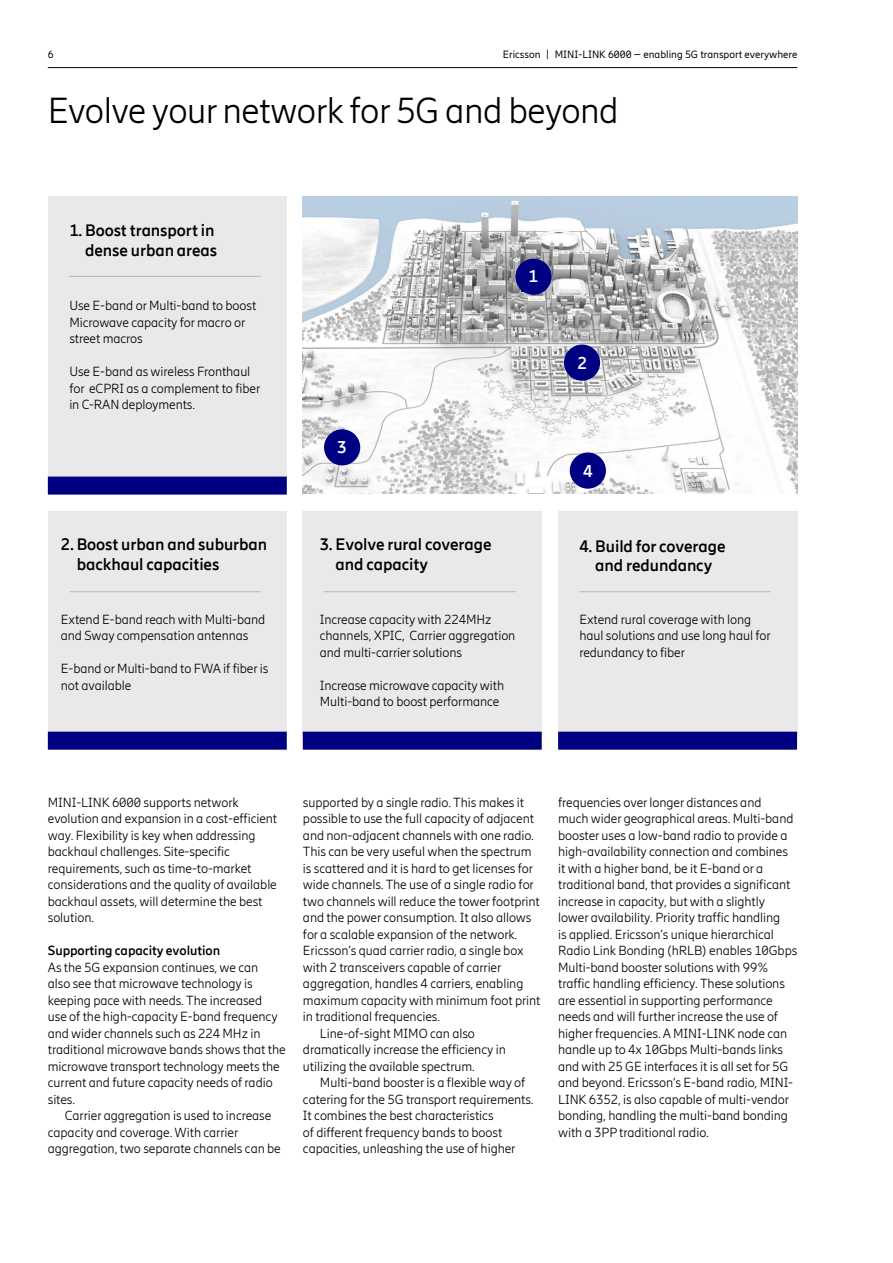
<style>
.page{position:relative;width:893px;height:1263px;background:#fff}
.page>*{position:absolute;margin:0;border:0;box-sizing:border-box;transform-origin:0 0}
.t1{font:300 36px "Ericsson Hilda";letter-spacing:-.015em;color:#000}
.t2{font:700 16.95px "Ericsson Hilda";color:#fff}
.t3{font:700 16.5px/19.5px "Ericsson Hilda";letter-spacing:-.005em;color:#000}
.t4{font:300 13.2px/16.5px "Ericsson Hilda";letter-spacing:-.005em;color:#000}
.t5{font:700 13.2px "Ericsson Hilda";letter-spacing:-.005em;color:#000}
.t6{font:10.5px "Ericsson Hilda";color:#000}
</style>
<div class="page">
<hr style="left:48px;top:67px;width:749px;height:1px;background:#000">
<img style="left:303px;top:196px;width:494px;height:297px">
<div style="left:515px;top:259px;width:37px;height:36px;background:#000082;border-radius:50%"></div>
<div style="left:564px;top:345px;width:36px;height:36px;background:#000082;border-radius:50%"></div>
<div style="left:570px;top:452px;width:36px;height:37px;background:#000082;border-radius:50%"></div>
<div style="left:324px;top:429px;width:36px;height:36px;background:#000082;border-radius:50%"></div>
<div style="left:48px;top:196px;width:239px;height:297px;background:#e9e9e9"></div>
<div style="left:558px;top:511px;width:239px;height:226px;background:#e9e9e9"></div>
<div style="left:303px;top:511px;width:239px;height:226px;background:#e9e9e9"></div>
<div style="left:48px;top:511px;width:239px;height:226px;background:#e9e9e9"></div>
<div style="left:48px;top:477px;width:239px;height:18px;background:#000082"></div>
<div style="left:48px;top:732px;width:239px;height:18px;background:#000082"></div>
<div style="left:303px;top:732px;width:239px;height:18px;background:#000082"></div>
<div style="left:558px;top:732px;width:239px;height:18px;background:#000082"></div>
<hr style="left:579px;top:591px;width:192px;height:1px;background:#b9b8b8">
<hr style="left:324px;top:591px;width:191px;height:1px;background:#b9b8b8">
<hr style="left:69px;top:591px;width:192px;height:1px;background:#b9b8b8">
<hr style="left:69px;top:276px;width:192px;height:1px;background:#b9b8b8">
<p class="t6" style="left:48px;top:49px;width:7px">6</p>
<p class="t6" style="left:503px;top:49px;width:296px">Ericsson | MINI-LINK 6000 – enabling 5G transport everywhere</p>
<h1 class="t1" style="left:48px;top:90px;width:572px">Evolve your network for 5G and beyond</h1>
<p class="t3" style="left:69px;top:221px;width:149px;text-align:right">1. Boost transport in dense urban areas</p>
<p class="t4" style="left:69px;top:297px;width:188px">Use E-band or Multi-band to boost<br>Microwave capacity for macro or street macros</p>
<p class="t4" style="left:69px;top:363px;width:192px">Use E-band as wireless Fronthaul for eCPRI as a complement to fiber in C-RAN deployments.</p>
<p class="t3" style="left:77px;top:535px;width:192px;text-indent:-16px">2. Boost urban and suburban backhaul capacities</p>
<p class="t4" style="left:61px;top:611px;width:206px">Extend E-band reach with Multi-band and Sway compensation antennas</p>
<p class="t4" style="left:61px;top:660px;width:209px">E-band or Multi-band to FWA if fiber is not available</p>
<p class="t2" style="left:528px;top:266px;width:11px">1</p>
<p class="t2" style="left:337px;top:437px;width:11px">3</p>
<p class="t3" style="left:336px;top:535px;width:157px;text-indent:-16px">3. Evolve rural coverage and capacity</p>
<p class="t4" style="left:320px;top:611px;width:197px">Increase capacity with 224MHz channels, XPIC, Carrier aggregation and multi-carrier solutions</p>
<p class="t4" style="left:320px;top:677px;width:186px">Increase microwave capacity with<br>Multi-band to boost performance</p>
<p class="t2" style="left:577px;top:353px;width:11px">2</p>
<p class="t2" style="left:583px;top:461px;width:11px">4</p>
<p class="t3" style="left:579px;top:536px;width:148px;text-align:center">4. Build for coverage and redundancy</p>
<p class="t4" style="left:579px;top:611px;width:193px">Extend rural coverage with long haul solutions and use long haul for redundancy to fiber</p>
<p class="t4" style="left:48px;top:794px;width:231px">MINI-LINK 6000 supports network evolution and expansion in a cost-efficient way. Flexibility is key when addressing backhaul challenges. Site-specific requirements, such as time-to-market considerations and the quality of available backhaul assets, will determine the best solution.</p>
<p class="t5" style="left:48px;top:943px;width:174px">Supporting capacity evolution</p>
<p class="t4" style="left:48px;top:959px;width:239px">As the 5G expansion continues, we can<br>also see that microwave technology is keeping pace with needs. The increased<br>use of the high-capacity E-band frequency and wider channels such as 224 MHz in traditional microwave bands shows that the microwave transport technology meets the current and future capacity needs of radio sites.</p>
<p class="t4" style="left:48px;top:1107px;width:234px;text-indent:17px">Carrier aggregation is used to increase capacity and coverage. With carrier aggregation, two separate channels can be</p>
<p class="t4" style="left:303px;top:794px;width:223px">supported by a single radio. This makes it</p>
<p class="t4" style="left:303px;top:810px;width:233px">possible to use the full capacity of adjacent</p>
<p class="t4" style="left:303px;top:827px;width:232px">and non-adjacent channels with one radio.</p>
<p class="t4" style="left:303px;top:843px;width:230px">This can be very useful when the spectrum</p>
<p class="t4" style="left:303px;top:860px;width:232px">is scattered and it is hard to get licenses for</p>
<p class="t4" style="left:303px;top:876px;width:232px">wide channels. The use of a single radio for</p>
<p class="t4" style="left:303px;top:893px;width:238px">two channels will reduce the tower footprint</p>
<p class="t4" style="left:303px;top:909px;width:230px">and the power consumption. It also allows</p>
<p class="t4" style="left:303px;top:926px;width:216px">for a scalable expansion of the network.</p>
<p class="t4" style="left:303px;top:942px;width:222px">Ericsson’s quad carrier radio, a single box</p>
<p class="t4" style="left:303px;top:959px;width:200px">with 2 transceivers capable of carrier</p>
<p class="t4" style="left:303px;top:975px;width:222px">aggregation, handles 4 carriers, enabling</p>
<p class="t4" style="left:303px;top:992px;width:239px">maximum capacity with minimum foot print</p>
<p class="t4" style="left:303px;top:1008px;width:139px">in traditional frequencies.</p>
<p class="t4" style="left:320px;top:1025px;width:157px">Line-of-sight MIMO can also</p>
<p class="t4" style="left:303px;top:1041px;width:204px">dramatically increase the efficiency in</p>
<p class="t4" style="left:303px;top:1058px;width:174px">utilizing the available spectrum.</p>
<p class="t4" style="left:320px;top:1074px;width:207px">Multi-band booster is a flexible way of</p>
<p class="t4" style="left:303px;top:1091px;width:232px">catering for the 5G transport requirements.</p>
<p class="t4" style="left:303px;top:1107px;width:192px">It combines the best characteristics</p>
<p class="t4" style="left:303px;top:1124px;width:201px">of different frequency bands to boost</p>
<p class="t4" style="left:303px;top:1140px;width:214px">capacities, unleashing the use of higher</p>
<p class="t4" style="left:558px;top:794px;width:241px">frequencies over longer distances and<br>much wider geographical areas. Multi-band booster uses a low-band radio to provide a high-availability connection and combines it with a higher band, be it E-band or a traditional band, that provides a significant increase in capacity, but with a slightly lower availability. Priority traffic handling<br>is applied. Ericsson’s unique hierarchical Radio Link Bonding (hRLB) enables 10Gbps Multi-band booster solutions with 99% traffic handling efficiency. These solutions are essential in supporting performance needs and will further increase the use of higher frequencies. A MINI-LINK node can handle up to 4x 10Gbps Multi-bands links and with 25 GE interfaces it is all set for 5G and beyond. Ericsson’s E-band radio, MINI-LINK 6352, is also capable of multi-vendor bonding, handling the multi-band bonding with a 3PP traditional radio.</p>
</div>
